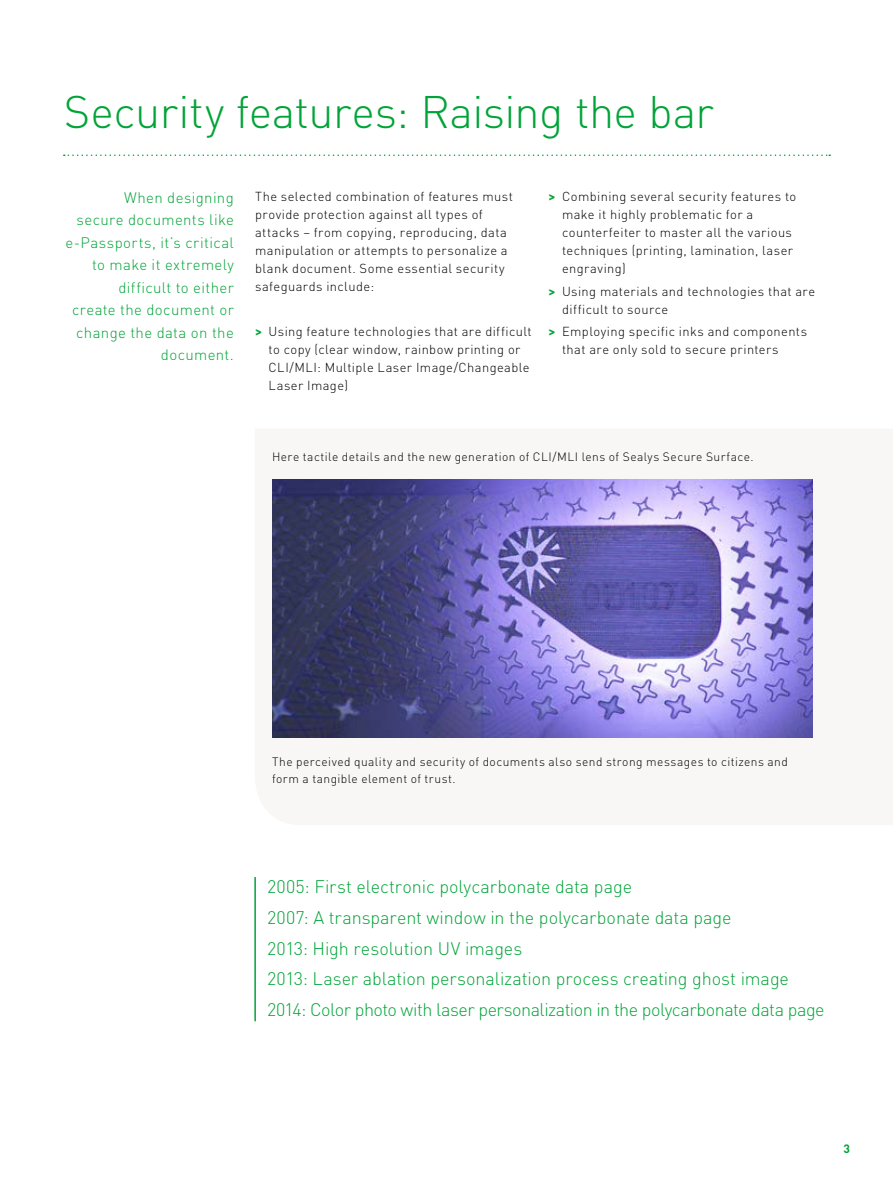
<style>
.page{position:relative;width:893px;height:1191px;background:#fff}
.page>*{position:absolute;margin:0;border:0;box-sizing:border-box;transform-origin:0 0}
.t1{font:300 45px "DIN Pro";letter-spacing:-.01em;color:#00a438}
.t2{font:300 18px/30.8px "DIN Pro";letter-spacing:-.01em;color:#00a438}
.t3{font:300 15px/22.5px "DIN Pro";letter-spacing:.025em;color:#00a438;text-align:right}
.t4{font:300 12.9px/18px "DIN Pro";letter-spacing:.035em;color:#000}
.t5{font:300 12px/16.5px "DIN Pro";letter-spacing:.035em;color:#000}
.t6{font:700 12px "DIN Pro";color:#00a438}
.s1{font-weight:700;color:#00a438}
</style>
<div class="page">
<img style="left:272px;top:479px;width:540px;height:258px">
<svg style="left:64px;top:154px;width:766px;height:2px"></svg>
<hr style="left:254px;top:877px;width:2px;height:144px;background:#00a438">
<h1 class="t1" style="left:64px;top:81px;width:652px">Security features: Raising the bar</h1>
<p class="t3" style="left:66px;top:186px;width:170px">When designing<br>secure documents like e-Passports, it’s critical to make it extremely difficult to either<br>create the document or change the data on the document.</p>
<p class="t4" style="left:255px;top:187px;width:259px">The selected combination of features must provide protection against all types of attacks – from copying, reproducing, data manipulation or attempts to personalize a blank document. Some essential security safeguards include:</p>
<p class="t4" style="left:269px;top:321px;width:265px;text-indent:-14px"><span class="s1">&gt;</span> Using feature technologies that are difficult to copy (clear window, rainbow printing or CLI/MLI: Multiple Laser Image/Changeable Laser Image)</p>
<p class="t4" style="left:562px;top:187px;width:236px;text-indent:-13px"><span class="s1">&gt;</span> Combining several security features to make it highly problematic for a counterfeiter to master all the various techniques (printing, lamination, laser engraving)</p>
<p class="t4" style="left:562px;top:281px;width:255px;text-indent:-14px"><span class="s1">&gt;</span> Using materials and technologies that are difficult to source</p>
<p class="t4" style="left:562px;top:322px;width:247px;text-indent:-14px"><span class="s1">&gt;</span> Employing specific inks and components that are only sold to secure printers</p>
<p class="t5" style="left:272px;top:448px;width:483px">Here tactile details and the new generation of CLI/MLI lens of Sealys Secure Surface.</p>
<p class="t5" style="left:272px;top:753px;width:517px">The perceived quality and security of documents also send strong messages to citizens and form a tangible element of trust.</p>
<p class="t2" style="left:267px;top:870px;width:559px">2005: First electronic polycarbonate data page<br>2007: A transparent window in the polycarbonate data page<br>2013: High resolution UV images<br>2013: Laser ablation personalization process creating ghost image 2014: Color photo with laser personalization in the polycarbonate data page</p>
<p class="t6" style="left:843px;top:1140px;width:8px">3</p>
</div>
